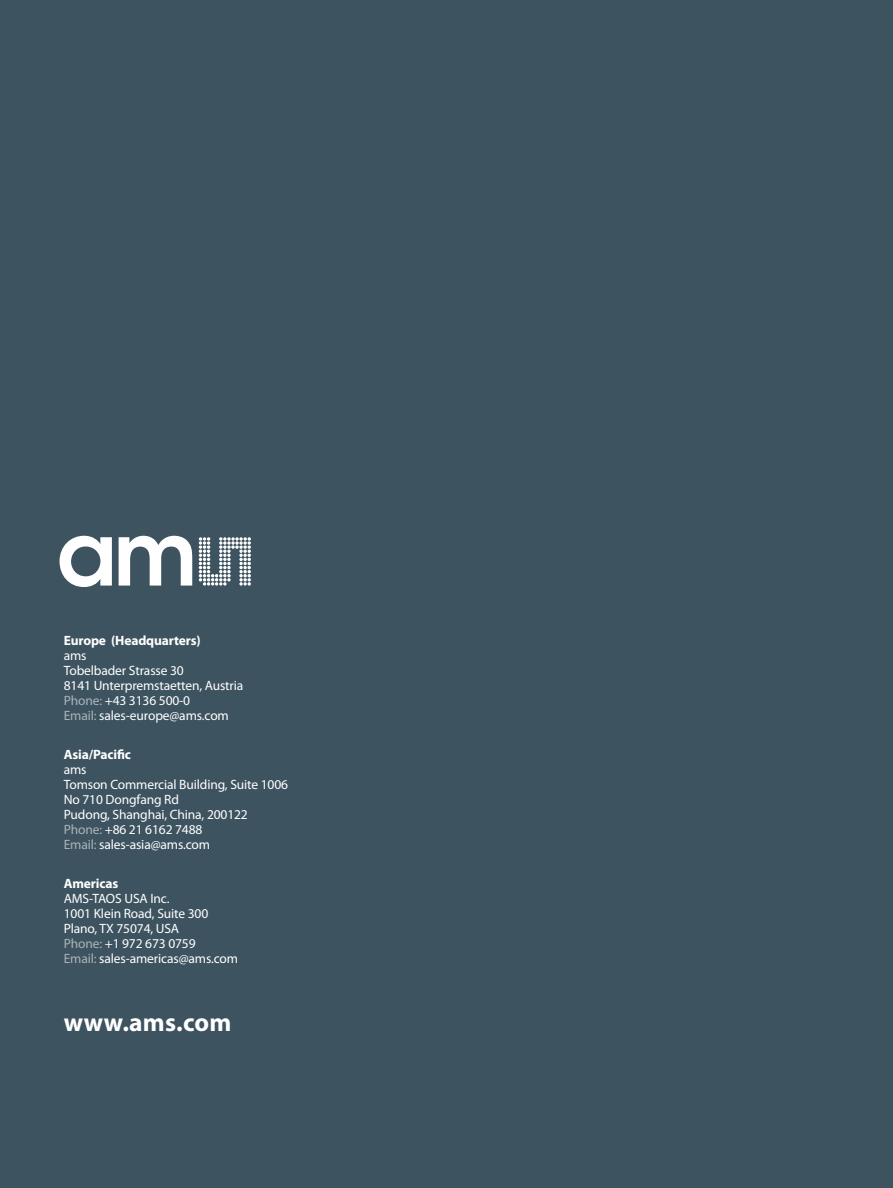
<style>
.page{position:relative;width:893px;height:1188px;background:#3d535f}
.page>*{position:absolute;margin:0;border:0;box-sizing:border-box;transform-origin:0 0}
.t1{font:700 25.5px "Myriad Pro";letter-spacing:.01em;color:#fff}
.t2{font:13.5px/15px "Myriad Pro";letter-spacing:-.01em;color:#fff}
.t3{font:700 13.5px "Myriad Pro";letter-spacing:-.01em;color:#fff}
.s1{color:#aab4b9}
</style>
<div class="page">
<svg style="left:60px;top:536px;width:132px;height:51px"></svg>
<svg style="left:199px;top:537px;width:52px;height:49px"></svg>
<p class="t3" style="left:64px;top:632px;width:139px">Europe (Headquarters)</p>
<p class="t2" style="left:64px;top:648px;width:181px">ams<br>Tobelbader Strasse 30<br>8141 Unterpremstaetten, Austria<br><span class="s1">Phone:</span> +43 3136 500-0<br><span class="s1">Email:</span> sales-europe@ams.com</p>
<p class="t3" style="left:64px;top:746px;width:69px">Asia/Pacific</p>
<p class="t2" style="left:64px;top:762px;width:226px">ams<br>Tomson Commercial Building, Suite 1006<br>No 710 Dongfang Rd<br>Pudong, Shanghai, China, 200122<br><span class="s1">Phone:</span> +86 21 6162 7488<br><span class="s1">Email:</span> sales-asia@ams.com</p>
<p class="t3" style="left:64px;top:875px;width:56px">Americas</p>
<p class="t2" style="left:64px;top:891px;width:176px">AMS-TAOS USA Inc.<br>1001 Klein Road, Suite 300<br>Plano, TX 75074, USA<br><span class="s1">Phone:</span> +1 972 673 0759<br><span class="s1">Email:</span> sales-americas@ams.com</p>
<h1 class="t1" style="left:64px;top:1006px;width:169px">www.ams.com</h1>
</div>
